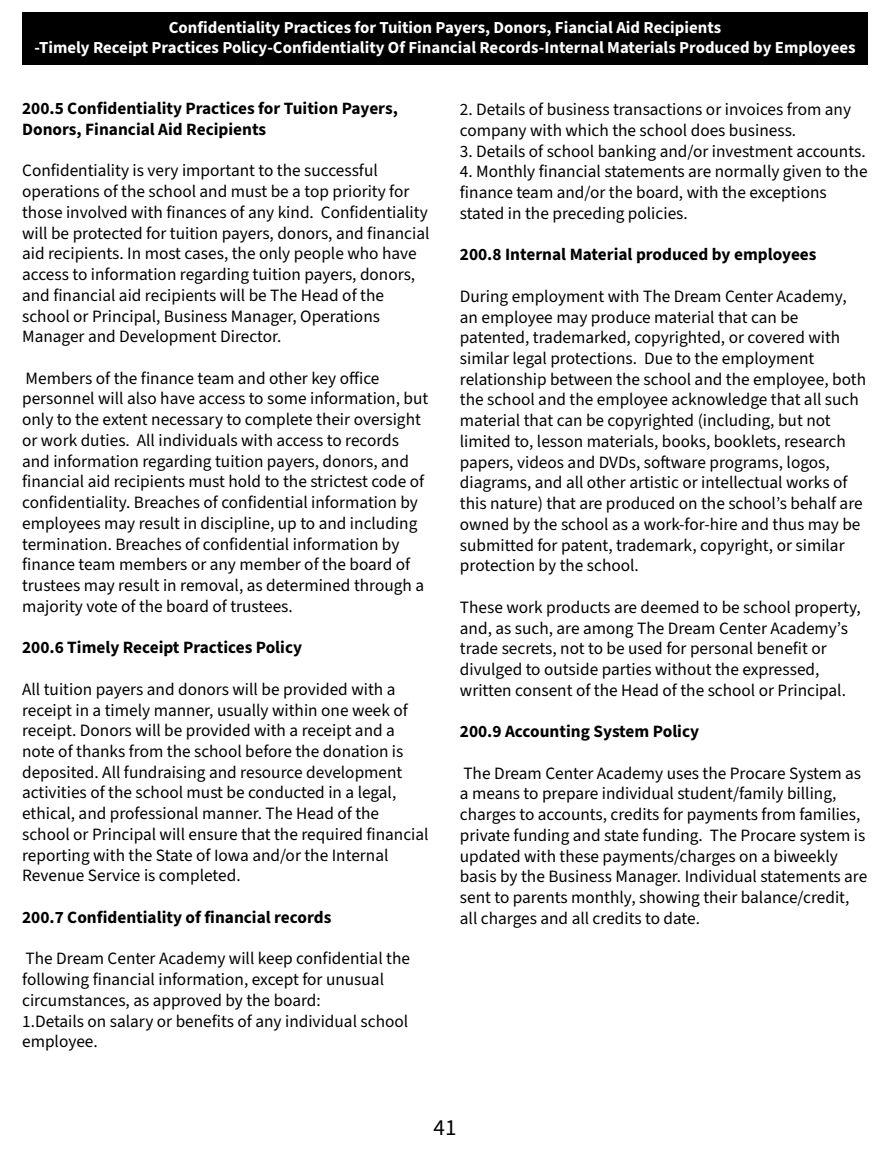
<style>
.page{position:relative;width:890px;height:1152px;background:#fff}
.page>*{position:absolute;margin:0;border:0;box-sizing:border-box;transform-origin:0 0}
.t1{font:23.2px "Source Sans 3";color:#000}
.t2{font:17.2px/20.8px "Source Sans 3";color:#000}
.t3{font:700 17.2px/20.8px "Source Sans 3";color:#000}
.t4{font:700 16.8px/20px "Source Sans 3";color:#fff;text-align:center}
</style>
<div class="page">
<div style="left:22px;top:12px;width:846px;height:53px;background:#000"></div>
<p class="t4" style="left:34px;top:17px;width:823px">Confidentiality Practices for Tuition Payers, Donors, Fiancial Aid Recipients<br>-Timely Receipt Practices Policy-Confidentiality Of Financial Records-Internal Materials Produced by Employees</p>
<p class="t3" style="left:22px;top:98px;width:377px">200.5 Confidentiality Practices for Tuition Payers,<br>Donors, Financial Aid Recipients</p>
<p class="t2" style="left:22px;top:160px;width:409px">Confidentiality is very important to the successful operations of the school and must be a top priority for those involved with finances of any kind. Confidentiality will be protected for tuition payers, donors, and financial aid recipients. In most cases, the only people who have access to information regarding tuition payers, donors, and financial aid recipients will be The Head of the school or Principal, Business Manager, Operations Manager and Development Director.</p>
<p class="t2" style="left:22px;top:368px;width:408px">Members of the finance team and other key office personnel will also have access to some information, but only to the extent necessary to complete their oversight or work duties. All individuals with access to records and information regarding tuition payers, donors, and financial aid recipients must hold to the strictest code of confidentiality. Breaches of confidential information by employees may result in discipline, up to and including termination. Breaches of confidential information by finance team members or any member of the board of trustees may result in removal, as determined through a majority vote of the board of trustees.</p>
<p class="t3" style="left:22px;top:637px;width:281px">200.6 Timely Receipt Practices Policy</p>
<p class="t2" style="left:22px;top:679px;width:408px">All tuition payers and donors will be provided with a receipt in a timely manner, usually within one week of receipt. Donors will be provided with a receipt and a note of thanks from the school before the donation is deposited. All fundraising and resource development activities of the school must be conducted in a legal, ethical, and professional manner. The Head of the school or Principal will ensure that the required financial reporting with the State of Iowa and/or the Internal Revenue Service is completed.</p>
<p class="t3" style="left:22px;top:907px;width:311px">200.7 Confidentiality of financial records</p>
<p class="t2" style="left:22px;top:948px;width:389px">The Dream Center Academy will keep confidential the following financial information, except for unusual circumstances, as approved by the board:<br>1.Details on salary or benefits of any individual school employee.</p>
<p class="t2" style="left:460px;top:99px;width:393px">2. Details of business transactions or invoices from any company with which the school does business.</p>
<p class="t2" style="left:460px;top:141px;width:407px">3. Details of school banking and/or investment accounts.</p>
<p class="t2" style="left:460px;top:161px;width:409px">4. Monthly financial statements are normally given to the finance team and/or the board, with the exceptions stated in the preceding policies.</p>
<p class="t3" style="left:460px;top:244px;width:358px">200.8 Internal Material produced by employees</p>
<p class="t2" style="left:460px;top:286px;width:408px">During employment with The Dream Center Academy, an employee may produce material that can be patented, trademarked, copyrighted, or covered with similar legal protections. Due to the employment relationship between the school and the employee, both the school and the employee acknowledge that all such material that can be copyrighted (including, but not limited to, lesson materials, books, booklets, research papers, videos and DVDs, software programs, logos, diagrams, and all other artistic or intellectual works of this nature) that are produced on the school’s behalf are owned by the school as a work-for-hire and thus may be submitted for patent, trademark, copyright, or similar protection by the school.</p>
<p class="t2" style="left:460px;top:597px;width:402px">These work products are deemed to be school property, and, as such, are among The Dream Center Academy’s trade secrets, not to be used for personal benefit or divulged to outside parties without the expressed, written consent of the Head of the school or Principal.</p>
<p class="t3" style="left:460px;top:721px;width:241px">200.9 Accounting System Policy</p>
<p class="t2" style="left:460px;top:763px;width:409px">The Dream Center Academy uses the Procare System as a means to prepare individual student/family billing, charges to accounts, credits for payments from families, private funding and state funding. The Procare system is updated with these payments/charges on a biweekly basis by the Business Manager. Individual statements are sent to parents monthly, showing their balance/credit, all charges and all credits to date.</p>
<h1 class="t1" style="left:434px;top:1112px;width:24px">41</h1>
</div>
